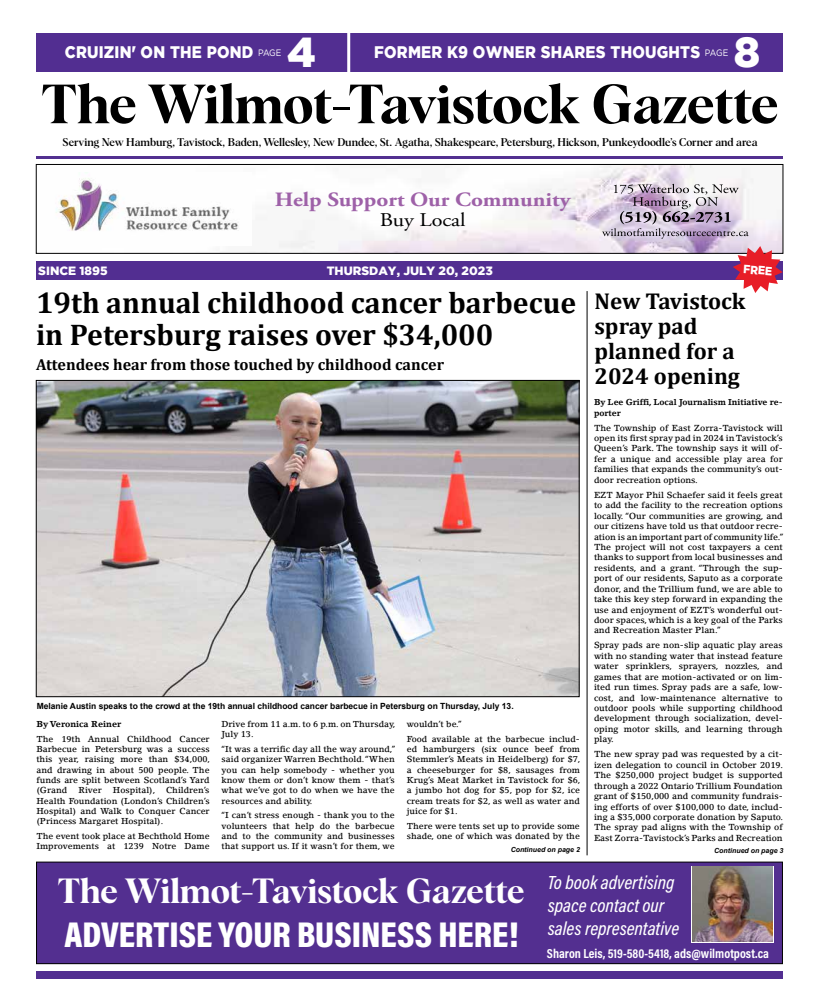
<style>
.page{position:relative;width:819px;height:1008px;background:#fff}
.page>*{position:absolute;margin:0;border:0;box-sizing:border-box;transform-origin:0 0}
.t1{font:54px "Albra Semi";letter-spacing:-.01em;color:#000}
.t2{font:900 41.8px "Gotham";color:#fff}
.t3{font:900 36.3px "Acumin Pro Cond";color:#fff}
.t4{font:34.3px "Albra Semi";letter-spacing:-.01em;color:#fff}
.t5{font:700 30px/32px "Cambria";color:#000}
.t6{font:700 23px/25px "Cambria";color:#000}
.t7{font:700 20.3px "Adobe Garamond Pro";color:#9e61a8;scale:1.14 1}
.t8{font:19.4px "Adobe Garamond Pro";color:#000;scale:1.14 1}
.t9{font:italic 500 19.1px/23px "Acumin Pro Cond";color:#fff}
.t10{font:900 16.7px "Gotham";letter-spacing:.015em;color:#fff;scale:.9 1}
.t11{font:700 16px "Cambria";color:#000}
.t12{font:700 13.1px "Acumin Pro Cond";color:#fff}
.t13{font:900 12px "Gotham";color:#fff}
.t14{font:900 11.9px "Gotham";color:#fff;scale:.9 1}
.t15{font:500 11px "Albra";letter-spacing:-.005em;color:#000}
.t16{font:500 8.7px/10.4px "Lino Letter Std";color:#000;text-align:justify}
.t17{font:500 8.6px/10.3px "Lino Letter Std";color:#000;text-align:justify}
.t18{font:700 8.6px "Lino Letter Std";color:#000}
.t19{font:700 8.5px "Arial";color:#000}
.t20{font:700 8.5px/10.4px "Lino Letter Std";color:#000}
.t21{font:italic 700 7px "Arial";color:#000}
.s1{font-weight:400;font-size:9.3px}
</style>
<div class="page">
<div style="left:37px;top:862px;width:745px;height:102px;background:#532f90"></div>
<svg style="left:691px;top:866px;width:83px;height:77px"></svg>
<img style="left:692px;top:867px;width:81px;height:75px">
<div style="left:36px;top:862px;width:747px;height:102px;border:1px solid #000"></div>
<hr style="left:36px;top:156px;width:747px;height:3px;background:#523090">
<div style="left:36px;top:972px;width:747px;height:7px;background:#522e91"></div>
<img style="left:85px;top:166px;width:696px;height:86px">
<img style="left:56px;top:173px;width:196px;height:73px">
<svg style="left:602px;top:184px;width:147px;height:55px;background:#bfb3c5"></svg>
<div style="left:36px;top:164px;width:747px;height:90px;border:1px solid #000"></div>
<div style="left:36px;top:261px;width:747px;height:19px;background:#522e91"></div>
<hr style="left:587px;top:291px;width:1px;height:564px;background:#000">
<div style="left:36px;top:33px;width:747px;height:39px;background:#522e91"></div>
<hr style="left:347px;top:29px;width:3px;height:47px;background:#fff">
<svg style="left:733px;top:246px;width:50px;height:47px"></svg>
<img style="left:38px;top:382px;width:539px;height:313px">
<h3 class="t10" style="left:65px;top:42px;width:242px">CRUIZIN' ON THE POND <span class="s1">PAGE</span></h3>
<h2 class="t2" style="left:287px;top:28px;width:30px">4</h2>
<h3 class="t10" style="left:374px;top:42px;width:395px">FORMER K9 OWNER SHARES THOUGHTS <span class="s1">PAGE</span></h3>
<h2 class="t2" style="left:734px;top:28px;width:28px">8</h2>
<h1 class="t1" style="left:41px;top:65px;width:739px">The Wilmot-Tavistock Gazette</h1>
<p class="t15" style="left:63px;top:134px;width:697px">Serving New Hamburg, Tavistock, Baden, Wellesley, New Dundee, St. Agatha, Shakespeare, Petersburg, Hickson, Punkeydoodle’s Corner and area</p>
<h3 class="t7" style="left:275px;top:187px;width:261px">Help Support Our Community</h3>
<h3 class="t8" style="left:380px;top:208px;width:77px">Buy Local</h3>
<h3 class="t13" style="left:38px;top:263px;width:71px">SINCE 1895</h3>
<h3 class="t13" style="left:327px;top:263px;width:168px">THURSDAY, JULY 20, 2023</h3>
<h3 class="t5" style="left:36px;top:286px;width:542px">19th annual childhood cancer barbecue in Petersburg raises over $34,000</h3>
<h3 class="t11" style="left:36px;top:353px;width:410px">Attendees hear from those touched by childhood cancer</h3>
<h3 class="t14" style="left:744px;top:262px;width:34px;rotate:4deg">FREE</h3>
<h3 class="t6" style="left:594px;top:288px;width:153px">New Tavistock spray pad planned for a<br>2024 opening</h3>
<p class="t20" style="left:594px;top:397px;width:190px">By Lee Griffi, Local Journalism Initiative re&shy;porter</p>
<p class="t16" style="left:594px;top:422px;width:190px">The Township of East Zorra-Tavistock will open its first spray pad in 2024 in Tavistock’s Queen’s Park. The township says it will of&shy;fer a unique and accessible play area for families that expands the community’s out&shy;door recreation options.</p>
<p class="t16" style="left:594px;top:489px;width:191px">EZT Mayor Phil Schaefer said it feels great to add the facility to the recreation options locally. “Our communities are growing, and our citizens have told us that outdoor recre&shy;ation is an important part of community life.” The project will not cost taxpayers a cent thanks to support from local businesses and residents, and a grant. “Through the sup&shy;port of our residents, Saputo as a corporate donor, and the Trillium fund, we are able to take this key step forward in expanding the use and enjoyment of EZT’s wonderful out&shy;door spaces, which is a key goal of the Parks and Recreation Master Plan.”</p>
<p class="t16" style="left:594px;top:640px;width:190px">Spray pads are non-slip aquatic play areas with no standing water that instead feature water sprinklers, sprayers, nozzles, and games that are motion-activated or on lim&shy;ited run times. Spray pads are a safe, low&shy;cost, and low-maintenance alternative to outdoor pools while supporting childhood development through socialization, devel&shy;oping motor skills, and learning through play.</p>
<p class="t16" style="left:594px;top:749px;width:191px">The new spray pad was requested by a cit&shy;izen delegation to council in October 2019.<br>The $250,000 project budget is supported through a 2022 Ontario Trillium Foundation grant of $150,000 and community fundrais&shy;ing efforts of over $100,000 to date, includ&shy;ing a $35,000 corporate donation by Saputo.<br>The spray pad aligns with the Township of East Zorra-Tavistock’s Parks and Recreation</p>
<p class="t19" style="left:37px;top:700px;width:479px">Melanie Austin speaks to the crowd at the 19th annual childhood cancer barbecue in Petersburg on Thursday, July 13.</p>
<p class="t17" style="left:407px;top:716px;width:175px;line-height:14.8px">wouldn’t be.”<br>Food available at the barbecue includ-</p>
<p class="t17" style="left:407px;top:744px;width:175px">ed hamburgers (six ounce beef from Stemmler’s Meats in Heidelberg) for $7, a cheeseburger for $8, sausages from Krug’s Meat Market in Tavistock for $6, a jumbo hot dog for $5, pop for $2, ice cream treats for $2, as well as water and juice for $1.</p>
<p class="t17" style="left:407px;top:821px;width:175px">There were tents set up to provide some shade, one of which was donated by the</p>
<p class="t17" style="left:222px;top:719px;width:175px">Drive from 11 a.m. to 6 p.m. on Thursday,<br>July 13.</p>
<p class="t17" style="left:222px;top:744px;width:175px">“It was a terrific day all the way around,” said organizer Warren Bechthold. “When you can help somebody - whether you know them or don’t know them - that’s what we’ve got to do when we have the resources and ability.</p>
<p class="t17" style="left:222px;top:810px;width:175px">“I can’t stress enough - thank you to the volunteers that help do the barbecue and to the community and businesses that support us. If it wasn’t for them, we</p>
<p class="t18" style="left:36px;top:719px;width:86px">By Veronica Reiner</p>
<p class="t17" style="left:36px;top:733px;width:175px">The 19th Annual Childhood Cancer Barbecue in Petersburg was a success this year, raising more than $34,000, and drawing in about 500 people. The funds are split between Scotland’s Yard (Grand</p>
<p class="t17" style="left:36px;top:785px;width:175px;text-indent:130px">Children’s Health Foundation (London’s Children’s Hospital) and Walk to Conquer Cancer (Princess Margaret Hospital).</p>
<p class="t17" style="left:36px;top:831px;width:175px">The event took place at Bechthold Home<br>Improvements at 1239 Notre Dame</p>
<p class="t17" style="left:78px;top:785px;width:25px">River</p>
<p class="t17" style="left:113px;top:785px;width:44px">Hospital),</p>
<p class="t21" style="left:511px;top:845px;width:71px">Continued on page 2</p>
<p class="t21" style="left:714px;top:846px;width:71px">Continued on page 3</p>
<h3 class="t4" style="left:57px;top:866px;width:469px">The Wilmot-Tavistock Gazette</h3>
<h3 class="t3" style="left:65px;top:911px;width:456px">ADVERTISE YOUR BUSINESS HERE!</h3>
<h3 class="t9" style="left:548px;top:870px;width:133px">To book advertising space contact our sales representative</h3>
<h3 class="t12" style="left:547px;top:945px;width:224px">Sharon Leis, 519-580-5418, ads@wilmotpost.ca</h3>
</div>
